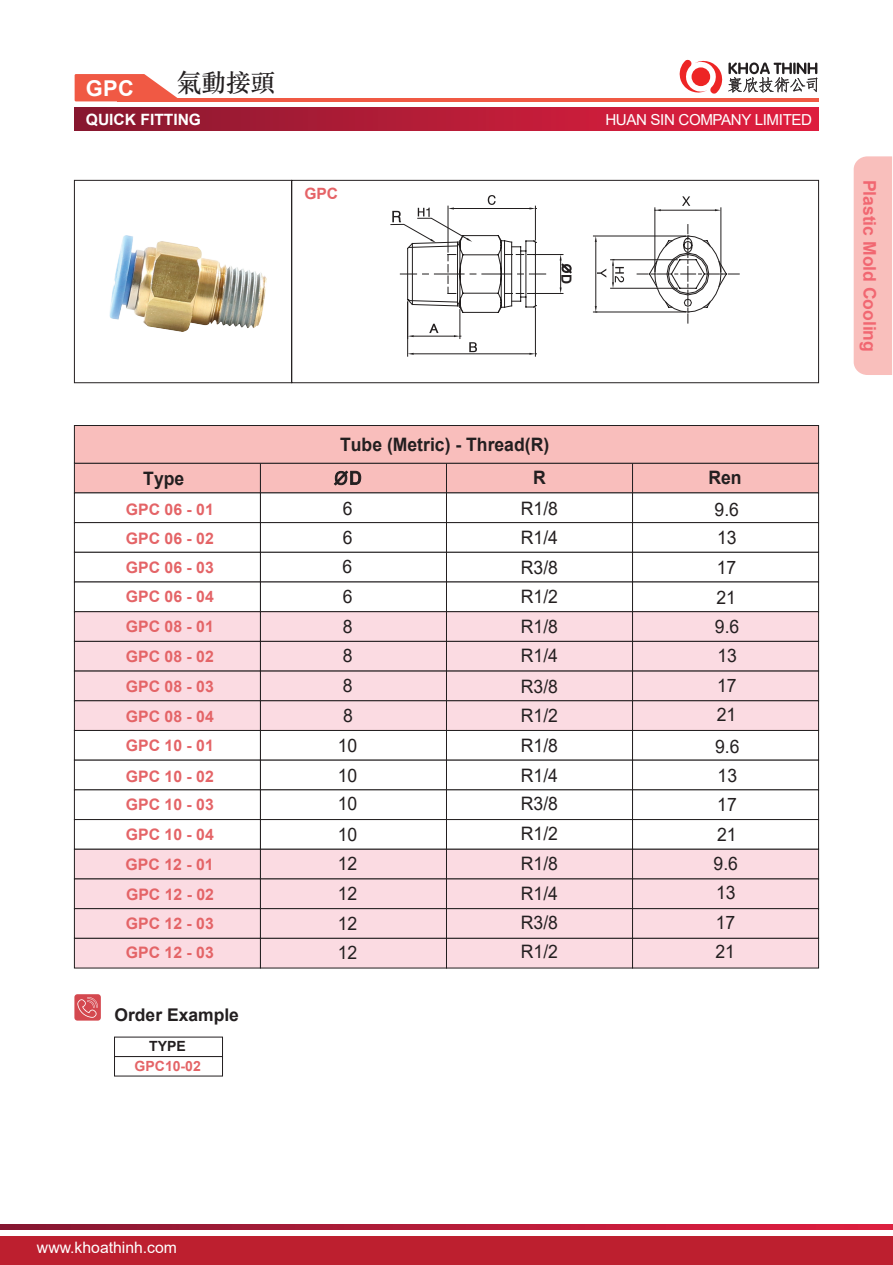
<style>
.page{position:relative;width:893px;height:1265px;background:#fff}
.page>*{position:absolute;margin:0;border:0;box-sizing:border-box;transform-origin:0 0}
.t1{font:24.68px "ST Zhongsong";color:#231f20}
.t2{font:700 21.88px "Arial";color:#fff}
.t3{font:18.55px/29.4px "Arial";color:#231f20;scale:.95 1}
.t4{font:700 18.55px "Arial";color:#231f20;scale:.95 1}
.t5{font:700 17.5px "Arial";color:#f16771}
.t6{font:700 17.5px "Arial";color:#231f20}
.t7{font:700 15.75px/29.6px "Arial";color:#e46467;text-align:justify}
.t8{font:15.75px "Arial";color:#fff}
.t9{font:700 15.58px "Arial";color:#fff}
.t10{font:700 15.58px "Arial";color:#e56367}
.t11{font:15.05px "Arial";letter-spacing:-.025em;color:#fff}
.t12{font:700 14px "Arial";color:#e46467}
.t13{font:700 14px "Arial";color:#231f20}
</style>
<div class="page">
<div style="left:74px;top:463px;width:187px;height:30px;background:#f9bebc;border:1px solid #231f20"></div>
<div style="left:260px;top:463px;width:187px;height:30px;background:#f9bebc;border:1px solid #231f20"></div>
<div style="left:446px;top:463px;width:187px;height:30px;background:#f9bebc;border:1px solid #231f20"></div>
<div style="left:632px;top:463px;width:187px;height:30px;background:#f9bebc;border:1px solid #231f20"></div>
<div style="left:74px;top:522px;width:187px;height:31px;background:#fff;border:1px solid #231f20"></div>
<div style="left:260px;top:522px;width:187px;height:31px;background:#fff;border:1px solid #231f20"></div>
<div style="left:446px;top:522px;width:187px;height:31px;background:#fff;border:1px solid #231f20"></div>
<div style="left:632px;top:522px;width:187px;height:31px;background:#fff;border:1px solid #231f20"></div>
<div style="left:74px;top:552px;width:187px;height:30px;background:#fff;border:1px solid #231f20"></div>
<div style="left:260px;top:552px;width:187px;height:30px;background:#fff;border:1px solid #231f20"></div>
<div style="left:446px;top:552px;width:187px;height:30px;background:#fff;border:1px solid #231f20"></div>
<div style="left:632px;top:552px;width:187px;height:30px;background:#fff;border:1px solid #231f20"></div>
<div style="left:74px;top:611px;width:187px;height:31px;background:#fbdbe2;border:1px solid #231f20"></div>
<div style="left:260px;top:611px;width:187px;height:31px;background:#fbdbe2;border:1px solid #231f20"></div>
<div style="left:446px;top:611px;width:187px;height:31px;background:#fbdbe2;border:1px solid #231f20"></div>
<div style="left:632px;top:611px;width:187px;height:31px;background:#fbdbe2;border:1px solid #231f20"></div>
<div style="left:74px;top:641px;width:187px;height:30px;background:#fbdbe2;border:1px solid #231f20"></div>
<div style="left:260px;top:641px;width:187px;height:30px;background:#fbdbe2;border:1px solid #231f20"></div>
<div style="left:446px;top:641px;width:187px;height:30px;background:#fbdbe2;border:1px solid #231f20"></div>
<div style="left:632px;top:641px;width:187px;height:30px;background:#fbdbe2;border:1px solid #231f20"></div>
<div style="left:74px;top:671px;width:187px;height:30px;background:#fbdbe2;border:1px solid #231f20"></div>
<div style="left:260px;top:671px;width:187px;height:30px;background:#fbdbe2;border:1px solid #231f20"></div>
<div style="left:446px;top:671px;width:187px;height:30px;background:#fbdbe2;border:1px solid #231f20"></div>
<div style="left:632px;top:671px;width:187px;height:30px;background:#fbdbe2;border:1px solid #231f20"></div>
<div style="left:74px;top:701px;width:187px;height:30px;background:#fbdbe2"></div>
<div style="left:260px;top:701px;width:187px;height:30px;background:#fbdbe2"></div>
<div style="left:446px;top:701px;width:187px;height:30px;background:#fbdbe2"></div>
<div style="left:632px;top:701px;width:187px;height:30px;background:#fbdbe2"></div>
<div style="left:74px;top:730px;width:187px;height:30px;background:#fff;border:1px solid #231f20"></div>
<div style="left:260px;top:730px;width:187px;height:30px;background:#fff;border:1px solid #231f20"></div>
<div style="left:446px;top:730px;width:187px;height:30px;background:#fff;border:1px solid #231f20"></div>
<div style="left:632px;top:730px;width:187px;height:30px;background:#fff;border:1px solid #231f20"></div>
<div style="left:74px;top:760px;width:187px;height:30px;background:#fff;border:1px solid #231f20"></div>
<div style="left:260px;top:760px;width:187px;height:30px;background:#fff;border:1px solid #231f20"></div>
<div style="left:446px;top:760px;width:187px;height:30px;background:#fff;border:1px solid #231f20"></div>
<div style="left:632px;top:760px;width:187px;height:30px;background:#fff;border:1px solid #231f20"></div>
<div style="left:74px;top:819px;width:187px;height:30px;background:#fff;border:1px solid #231f20"></div>
<div style="left:260px;top:819px;width:187px;height:30px;background:#fff;border:1px solid #231f20"></div>
<div style="left:446px;top:819px;width:187px;height:30px;background:#fff;border:1px solid #231f20"></div>
<div style="left:632px;top:819px;width:187px;height:30px;background:#fff;border:1px solid #231f20"></div>
<div style="left:74px;top:849px;width:187px;height:30px;background:#fbdbe2;border:1px solid #231f20"></div>
<div style="left:260px;top:849px;width:187px;height:30px;background:#fbdbe2;border:1px solid #231f20"></div>
<div style="left:446px;top:849px;width:187px;height:30px;background:#fbdbe2;border:1px solid #231f20"></div>
<div style="left:632px;top:849px;width:187px;height:30px;background:#fbdbe2;border:1px solid #231f20"></div>
<div style="left:74px;top:879px;width:187px;height:30px;background:#fbdbe2"></div>
<div style="left:260px;top:879px;width:187px;height:30px;background:#fbdbe2"></div>
<div style="left:446px;top:879px;width:187px;height:30px;background:#fbdbe2"></div>
<div style="left:632px;top:879px;width:187px;height:30px;background:#fbdbe2"></div>
<div style="left:74px;top:908px;width:187px;height:31px;background:#fbdbe2;border:1px solid #231f20"></div>
<div style="left:260px;top:908px;width:187px;height:31px;background:#fbdbe2;border:1px solid #231f20"></div>
<div style="left:446px;top:908px;width:187px;height:31px;background:#fbdbe2;border:1px solid #231f20"></div>
<div style="left:632px;top:908px;width:187px;height:31px;background:#fbdbe2;border:1px solid #231f20"></div>
<div style="left:74px;top:938px;width:187px;height:30px;background:#fbdbe2;border:1px solid #231f20"></div>
<div style="left:260px;top:938px;width:187px;height:30px;background:#fbdbe2;border:1px solid #231f20"></div>
<div style="left:446px;top:938px;width:187px;height:30px;background:#fbdbe2;border:1px solid #231f20"></div>
<div style="left:632px;top:938px;width:187px;height:30px;background:#fbdbe2;border:1px solid #231f20"></div>
<div style="left:74px;top:425px;width:745px;height:38px;background:#f9bebc;border:1px solid #231f20"></div>
<div style="left:74px;top:994px;width:27px;height:27px;background:#d4484f;border-radius:3px"></div>
<svg style="left:77px;top:997px;width:21px;height:21px"></svg>
<div style="left:114px;top:1056px;width:109px;height:20px;background:#fff;border:1px solid #231f20"></div>
<svg style="left:334px;top:471px;width:27px;height:15px"></svg>
<svg style="left:75px;top:74px;width:103px;height:27px"></svg>
<hr style="left:117px;top:98px;width:702px;height:3px;background:#f05944">
<div style="left:74px;top:108px;width:745px;height:23px;background:linear-gradient(to right,#881930,#e51e3f)"></div>
<svg style="left:679px;top:60px;width:43px;height:34px"></svg>
<svg style="left:728px;top:62px;width:89px;height:31px"></svg>
<div style="left:74px;top:180px;width:218px;height:203px;border:1px solid #231f20"></div>
<div style="left:291px;top:180px;width:528px;height:203px;border:1px solid #231f20"></div>
<hr style="left:407px;top:302px;width:1px;height:54px;background:#211e1e">
<hr style="left:535px;top:308px;width:1px;height:48px;background:#211e1e">
<img style="left:110px;top:235px;width:156px;height:97px">
<svg style="left:391px;top:195px;width:348px;height:160px"></svg>
<div style="left:0;top:1236px;width:893px;height:29px;background:#bd1f2f"></div>
<svg style="left:0;top:1224px;width:893px;height:6px;background:#b41b38"></svg>
<div style="left:854px;top:156px;width:38px;height:219px;background:#f9bfbc"></div>
<h1 class="t1" style="left:177px;top:65px;width:100px">氣動接頭</h1>
<h2 class="t2" style="left:86px;top:72px;width:49px">GPC</h2>
<p class="t9" style="left:86px;top:109px;width:117px">QUICK FITTING</p>
<p class="t11" style="left:605px;top:110px;width:208px">HUAN SIN COMPANY LIMITED</p>
<p class="t10" style="left:304px;top:182px;width:35px">GPC</p>
<p class="t13" style="left:576px;top:274px;width:12px;rotate:90deg">D</p>
<p class="t4" style="left:340px;top:431px;width:222px">Tube (Metric) - Thread(R)</p>
<p class="t4" style="left:143px;top:465px;width:45px">Type</p>
<p class="t4" style="left:533px;top:465px;width:15px">R</p>
<p class="t4" style="left:708px;top:465px;width:36px">Ren</p>
<p class="t3" style="left:343px;top:494px;width:12px">6</p>
<p class="t3" style="left:715px;top:494px;width:28px">9.6<br>13<br>17<br>21<br>9.6<br>13<br>17<br>21</p>
<p class="t3" style="left:714px;top:731px;width:29px">9.6<br>13<br>17<br>21<br>9.6<br>13<br>17<br>21</p>
<p class="t3" style="left:521px;top:494px;width:41px">R1/8</p>
<p class="t7" style="left:126px;top:495px;width:89px">GPC 06 - 01<br>GPC 06 - 02<br>GPC 06 - 03<br>GPC 06 - 04<br>GPC 08 - 01<br>GPC 08 - 02<br>GPC 08 - 03<br>GPC 08 - 04</p>
<p class="t7" style="left:126px;top:730px;width:89px;line-height:30.6px">GPC 10 - 01<br>GPC 10 - 02</p>
<p class="t7" style="left:126px;top:790px;width:90px">GPC 10 - 03<br>GPC 10 - 04<br>GPC 12 - 01<br>GPC 12 - 02<br>GPC 12 - 03<br>GPC 12 - 03</p>
<p class="t3" style="left:343px;top:523px;width:12px">6</p>
<p class="t3" style="left:521px;top:523px;width:41px">R1/4</p>
<p class="t3" style="left:343px;top:552px;width:12px">6</p>
<p class="t3" style="left:521px;top:553px;width:41px">R3/8</p>
<p class="t3" style="left:343px;top:582px;width:12px">6</p>
<p class="t3" style="left:521px;top:582px;width:41px">R1/2</p>
<p class="t3" style="left:343px;top:611px;width:12px">8</p>
<p class="t3" style="left:521px;top:612px;width:41px">R1/8</p>
<p class="t3" style="left:343px;top:641px;width:12px">8</p>
<p class="t3" style="left:521px;top:641px;width:41px">R1/4</p>
<p class="t3" style="left:343px;top:671px;width:12px">8</p>
<p class="t3" style="left:521px;top:671px;width:41px">R3/8</p>
<p class="t3" style="left:343px;top:701px;width:12px">8</p>
<p class="t3" style="left:521px;top:700px;width:41px">R1/2</p>
<p class="t3" style="left:338px;top:731px;width:22px">10</p>
<p class="t3" style="left:521px;top:731px;width:41px">R1/8</p>
<p class="t3" style="left:338px;top:760px;width:22px">10</p>
<p class="t3" style="left:521px;top:761px;width:41px">R1/4</p>
<p class="t3" style="left:338px;top:789px;width:22px">10</p>
<p class="t3" style="left:521px;top:789px;width:41px">R3/8</p>
<p class="t3" style="left:338px;top:820px;width:22px">10</p>
<p class="t3" style="left:521px;top:819px;width:41px">R1/2</p>
<p class="t3" style="left:338px;top:849px;width:22px">12</p>
<p class="t3" style="left:521px;top:849px;width:41px">R1/8</p>
<p class="t3" style="left:338px;top:879px;width:22px">12</p>
<p class="t3" style="left:521px;top:879px;width:41px">R1/4</p>
<p class="t3" style="left:338px;top:908px;width:22px">12</p>
<p class="t3" style="left:521px;top:908px;width:41px">R3/8</p>
<p class="t3" style="left:338px;top:937px;width:22px">12</p>
<p class="t3" style="left:521px;top:937px;width:41px">R1/2</p>
<p class="t6" style="left:115px;top:1003px;width:126px">Order Example</p>
<p class="t13" style="left:149px;top:1036px;width:38px">TYPE</p>
<p class="t12" style="left:135px;top:1057px;width:68px">GPC10-02</p>
<p class="t5" style="left:882px;top:180px;width:174px;rotate:90deg">Plastic Mold Cooling</p>
<p class="t8" style="left:37px;top:1236px;width:142px">www.khoathinh.com</p>
</div>
